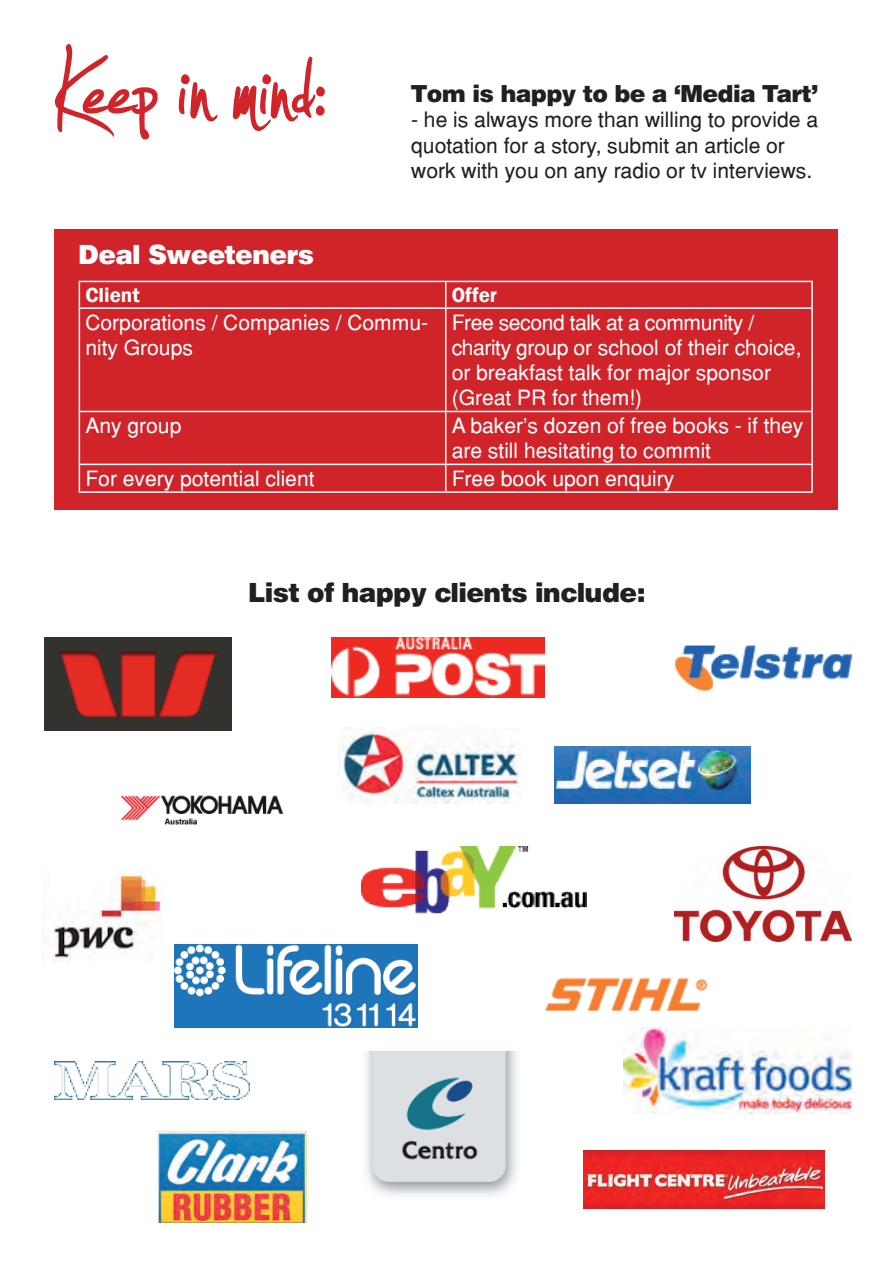
<style>
.page{position:relative;width:893px;height:1263px;background:#fff}
.page>*{position:absolute;margin:0;border:0;box-sizing:border-box;transform-origin:0 0}
.t1{font:180px "Jellyka Estrya's Handwriting";letter-spacing:.01em;color:#d1232a}
.t2{font:900 27px "Helvetica BQ";color:#231f20}
.t3{font:900 27px "Helvetica BQ";color:#fff}
.t4{font:900 24px "Helvetica BQ";color:#231f20}
.t5{font:21px/25.2px "Helvetica";color:#fff}
.t6{font:21px/25.2px "Helvetica";color:#231f20}
.t7{font:600 21px "Franklin Gothic";color:#fff}
</style>
<div class="page">
<img style="left:366px;top:1051px;width:151px;height:145px">
<img style="left:675px;top:846px;width:176px;height:96px">
<img style="left:332px;top:637px;width:213px;height:60px">
<img style="left:361px;top:846px;width:225px;height:68px">
<img style="left:54px;top:1061px;width:195px;height:39px">
<img style="left:338px;top:727px;width:182px;height:76px">
<img style="left:174px;top:944px;width:243px;height:84px">
<img style="left:158px;top:1131px;width:148px;height:91px">
<img style="left:675px;top:645px;width:178px;height:46px">
<img style="left:43px;top:870px;width:118px;height:91px">
<svg style="left:54px;top:44px;width:104px;height:96px"></svg>
<svg style="left:178px;top:74px;width:40px;height:48px"></svg>
<svg style="left:232px;top:56px;width:93px;height:75px"></svg>
<img style="left:584px;top:1151px;width:241px;height:58px">
<img style="left:45px;top:637px;width:187px;height:94px">
<img style="left:623px;top:1028px;width:228px;height:85px">
<img style="left:545px;top:977px;width:163px;height:34px">
<img style="left:555px;top:747px;width:195px;height:56px">
<img style="left:120px;top:795px;width:164px;height:30px">
<div style="left:54px;top:229px;width:783px;height:281px;background:#d1232a"></div>
<hr style="left:79px;top:281px;width:367px;height:1px;background:#fff">
<svg style="left:79px;top:282px;width:1px;height:25px"></svg>
<hr style="left:446px;top:281px;width:367px;height:1px;background:#fff">
<svg style="left:445px;top:282px;width:1px;height:25px"></svg>
<hr style="left:811px;top:282px;width:2px;height:25px;background:#fff">
<hr style="left:79px;top:307px;width:367px;height:2px;background:#fff">
<hr style="left:79px;top:309px;width:1px;height:102px;background:#fff">
<hr style="left:446px;top:307px;width:367px;height:2px;background:#fff">
<hr style="left:445px;top:309px;width:1px;height:102px;background:#fff">
<hr style="left:811px;top:309px;width:2px;height:102px;background:#fff">
<hr style="left:79px;top:411px;width:367px;height:1px;background:#fff">
<hr style="left:79px;top:412px;width:1px;height:52px;background:#fff">
<hr style="left:446px;top:411px;width:367px;height:1px;background:#fff">
<hr style="left:445px;top:412px;width:1px;height:52px;background:#fff">
<hr style="left:811px;top:412px;width:2px;height:52px;background:#fff">
<hr style="left:79px;top:464px;width:367px;height:1px;background:#fff">
<svg style="left:79px;top:465px;width:1px;height:26px"></svg>
<hr style="left:446px;top:464px;width:367px;height:1px;background:#fff">
<svg style="left:445px;top:465px;width:1px;height:26px"></svg>
<hr style="left:811px;top:465px;width:2px;height:26px;background:#fff">
<hr style="left:79px;top:491px;width:367px;height:2px;background:#fff">
<hr style="left:446px;top:491px;width:367px;height:2px;background:#fff">
<p class="t1" style="left:54px;top:14px;width:274px">Keep in mind:</p>
<p class="t4" style="left:411px;top:79px;width:408px">Tom is happy to be a ‘Media Tart’</p>
<p class="t6" style="left:411px;top:107px;width:408px">- he is always more than willing to provide a quotation for a story, submit an article or work with you on any radio or tv interviews.</p>
<p class="t3" style="left:79px;top:238px;width:237px">Deal Sweeteners</p>
<p class="t7" style="left:85px;top:282px;width:56px">Client</p>
<p class="t7" style="left:452px;top:282px;width:47px">Offer</p>
<p class="t5" style="left:85px;top:310px;width:344px">Corporations / Companies / Commu&shy;nity Groups</p>
<p class="t5" style="left:452px;top:310px;width:351px">Free second talk at a community / charity group or school of their choice, or breakfast talk for major sponsor (Great PR for them!)</p>
<p class="t5" style="left:85px;top:413px;width:98px">Any group</p>
<p class="t5" style="left:452px;top:413px;width:353px">A baker’s dozen of free books - if they are still hesitating to commit</p>
<p class="t5" style="left:85px;top:466px;width:231px">For every potential client</p>
<p class="t5" style="left:452px;top:466px;width:224px">Free book upon enquiry</p>
<p class="t2" style="left:248px;top:577px;width:398px">List of happy clients include:</p>
</div>
